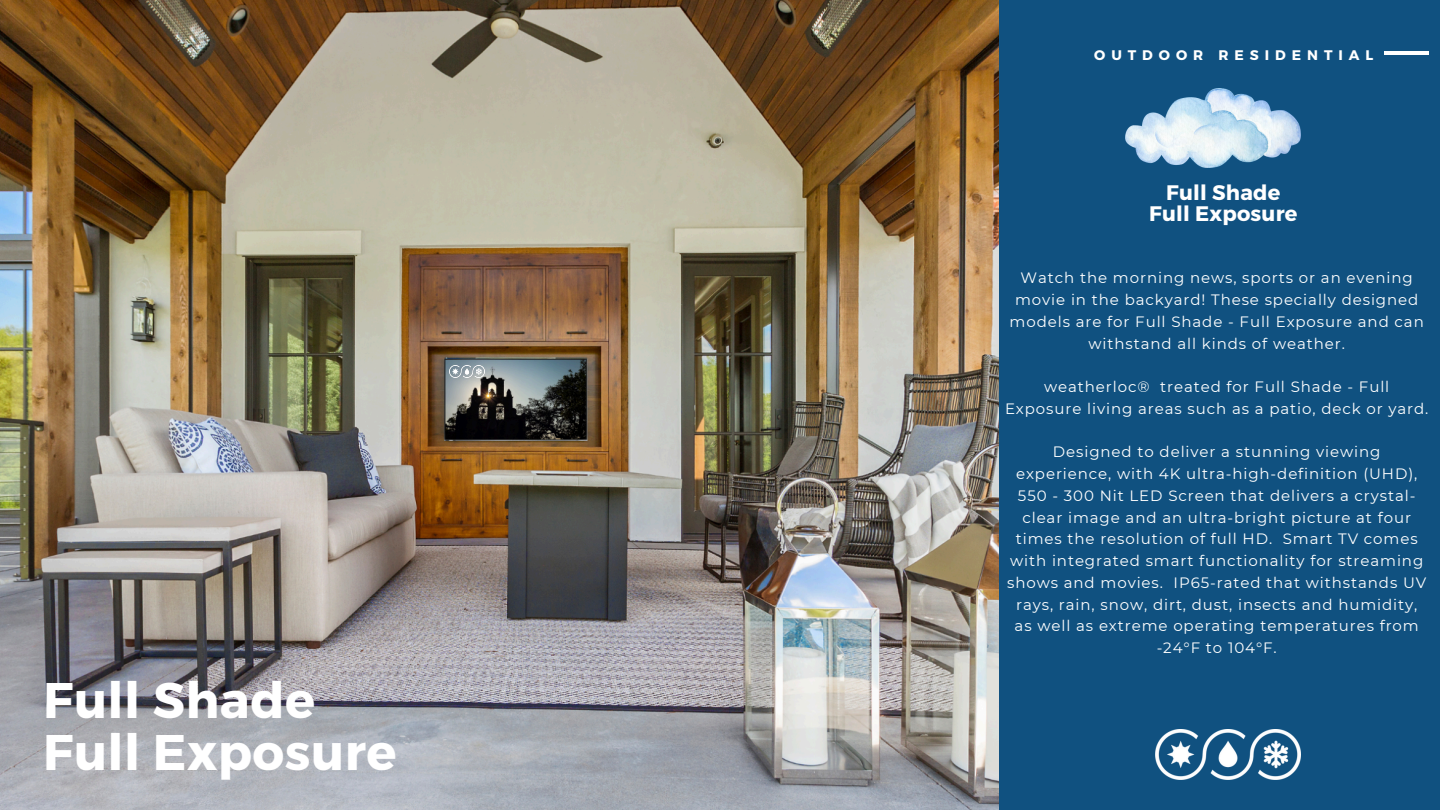
<style>
.page{position:relative;width:1440px;height:810px;background:#105180}
.page>*{position:absolute;margin:0;border:0;box-sizing:border-box;transform-origin:0 0}
.t1{font:700 50px/52.5px "Montserrat";letter-spacing:.01em;color:#fff}
.t2{font:700 21px/21.8px "Montserrat";letter-spacing:.01em;color:#fff;text-align:center}
.t3{font:15px/21.8px "Montserrat";letter-spacing:.06em;color:#fff;text-align:center}
.t4{font:700 13.9px "Montserrat";letter-spacing:.43em;color:#fff}
</style>
<div class="page">
<hr style="left:1384px;top:51px;width:45px;height:4px;background:#fff">
<img style="left:0;top:0;width:998px;height:810px">
<img style="left:1156px;top:729px;width:144px;height:51px">
<img style="left:1126px;top:88px;width:174px;height:80px">
<img style="left:450px;top:365px;width:35px;height:12px">
<h2 class="t1" style="left:43px;top:671px;width:355px">Full Shade<br>Full Exposure</h2>
<p class="t4" style="left:1094px;top:46px;width:281px">OUTDOOR RESIDENTIAL</p>
<p class="t2" style="left:1149px;top:180px;width:150px">Full Shade<br>Full Exposure</p>
<h1 class="t3" style="left:1010px;top:267px;width:416px">Watch the morning news, sports or an evening movie in the backyard! These specially designed models are for Full Shade - Full Exposure and can withstand all kinds of weather.</h1>
<h3 class="t3" style="left:1005px;top:376px;width:425px">weatherloc® treated for Full Shade - Full<br>Exposure living areas such as a patio, deck or yard.</h3>
<p class="t3" style="left:1007px;top:441px;width:421px">Designed to deliver a stunning viewing experience, with 4K ultra-high-definition (UHD), 550 - 300 Nit LED Screen that delivers a crystal&shy;clear image and an ultra-bright picture at four times the resolution of full HD. Smart TV comes with integrated smart functionality for streaming shows and movies. IP65-rated that withstands UV rays, rain, snow, dirt, dust, insects and humidity, as well as extreme operating temperatures from -24°F to 104°F.</p>
</div>
